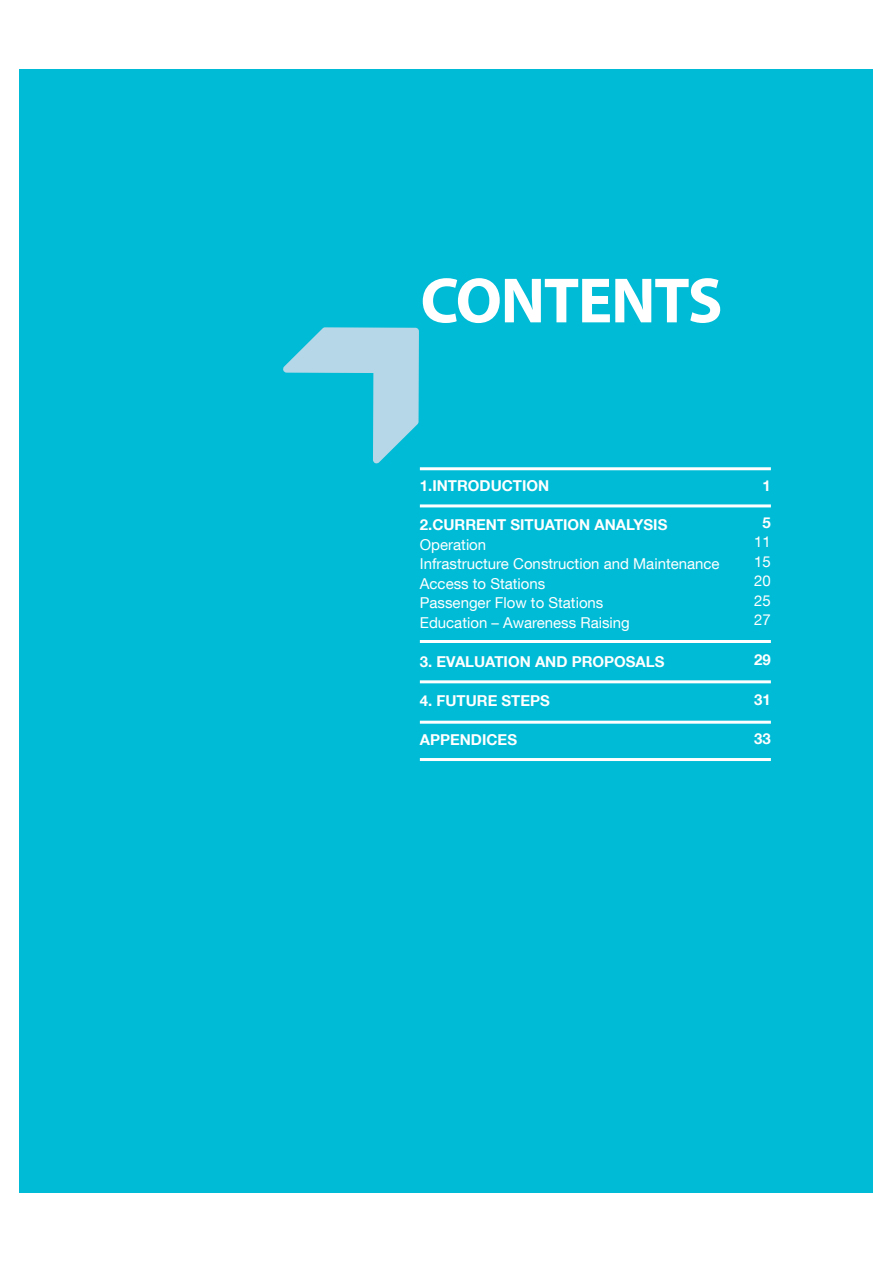
<style>
.page{position:relative;width:893px;height:1263px;background:#fff}
.page>*{position:absolute;margin:0;border:0;box-sizing:border-box;transform-origin:0 0}
.t1{font:700 64.5px "Myriad Pro";letter-spacing:-.02em;color:#fff}
.t2{font:15px/19.5px "Helvetica Neue LT Com";color:#fff}
.t3{font:700 15px "Helvetica Neue LT Com";color:#fff}
</style>
<div class="page">
<div style="left:20px;top:70px;width:853px;height:1123px;background:#00bbd6"></div>
<hr style="left:420px;top:467px;width:351px;height:3px;background:#fff">
<hr style="left:420px;top:758px;width:351px;height:3px;background:#fff">
<hr style="left:420px;top:504px;width:351px;height:3px;background:#fff">
<hr style="left:420px;top:640px;width:351px;height:3px;background:#fff">
<hr style="left:420px;top:680px;width:351px;height:3px;background:#fff">
<hr style="left:420px;top:721px;width:351px;height:3px;background:#fff">
<svg style="left:283px;top:327px;width:136px;height:136px"></svg>
<h1 class="t1" style="left:420px;top:259px;width:304px">CONTENTS</h1>
<p class="t3" style="left:420px;top:476px;width:131px">1.INTRODUCTION</p>
<p class="t3" style="left:420px;top:515px;width:249px">2.CURRENT SITUATION ANALYSIS</p>
<p class="t2" style="left:420px;top:534px;width:301px">Operation<br>Infrastructure Construction and Maintenance<br>Access to Stations<br>Passenger Flow to Stations<br>Education – Awareness Raising</p>
<p class="t3" style="left:420px;top:652px;width:246px">3. EVALUATION AND PROPOSALS</p>
<p class="t3" style="left:420px;top:691px;width:132px">4. FUTURE STEPS</p>
<p class="t3" style="left:420px;top:730px;width:99px">APPENDICES</p>
<p class="t3" style="left:762px;top:476px;width:10px">1</p>
<p class="t3" style="left:762px;top:513px;width:10px">5</p>
<p class="t2" style="left:754px;top:532px;width:18px;text-align:justify">11<br>15<br>20<br>25<br>27</p>
<p class="t3" style="left:754px;top:650px;width:18px">29</p>
<p class="t3" style="left:754px;top:690px;width:18px">31</p>
<p class="t3" style="left:754px;top:730px;width:18px">33</p>
</div>
